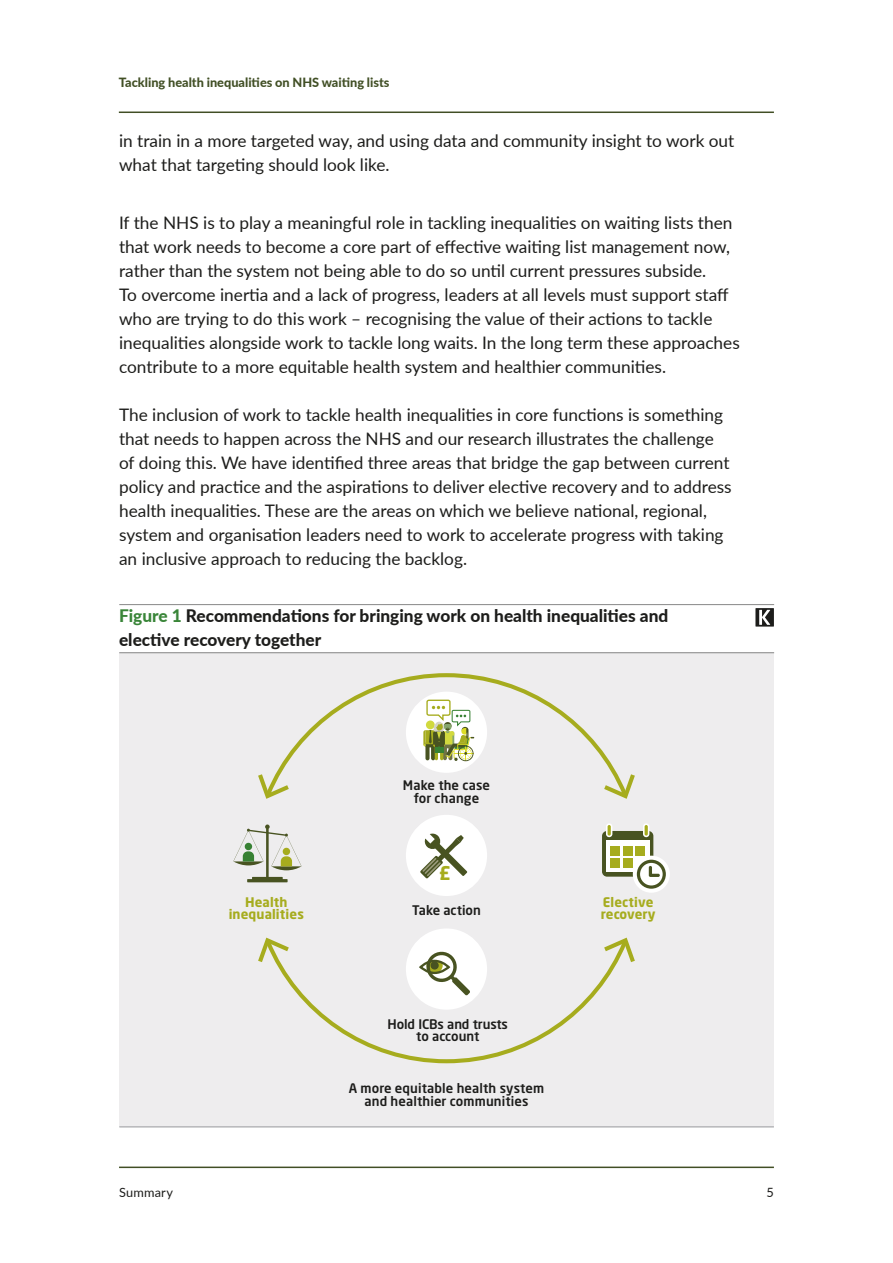
<style>
.page{position:relative;width:893px;height:1263px;background:#fff}
.page>*{position:absolute;margin:0;border:0;box-sizing:border-box;transform-origin:0 0}
.t1{font:700 18.75px "Neo Sans Std";color:#a6ac1e}
.t2{font:17.25px/24px "Lato";color:#1d1d1b}
.t3{font:800 17.25px/24px "Lato";color:#1d1d1b}
.t4{font:500 13.05px/12.6px "Neo Sans Std";letter-spacing:.01em;color:#1d1d1b;text-align:center}
.t5{font:700 13.05px/12.6px "Neo Sans Std";letter-spacing:.01em;color:#a6ac1e;text-align:center}
.t6{font:500 13.05px/12.6px "Neo Sans Std";letter-spacing:-.01em;color:#1d1d1b;text-align:center}
.t7{font:800 12.75px "Lato";color:#414f25}
.t8{font:12.75px "Lato";letter-spacing:.015em;color:#1d1d1b}
.s1{color:#398538}
</style>
<div class="page">
<hr style="left:119px;top:112px;width:655px;height:1px;background:#414f25">
<hr style="left:119px;top:1166px;width:655px;height:2px;background:#414f25">
<div style="left:119px;top:653px;width:655px;height:474px;background:#eeedee"></div>
<hr style="left:119px;top:604px;width:655px;height:1px;background:#878787">
<hr style="left:119px;top:652px;width:655px;height:1px;background:#878787">
<svg style="left:755px;top:608px;width:19px;height:19px"></svg>
<hr style="left:119px;top:1126px;width:655px;height:1px;background:#98999d">
<div style="left:406px;top:815px;width:81px;height:81px;background:#fff;border-radius:50%"></div>
<svg style="left:420px;top:833px;width:47px;height:45px"></svg>
<div style="left:406px;top:928px;width:81px;height:82px;background:#fff;border-radius:50%"></div>
<svg style="left:233px;top:824px;width:69px;height:58px"></svg>
<div style="left:283px;top:848px;width:7px;height:7px;background:#a6ac1e;border-radius:50%"></div>
<div style="left:602px;top:831px;width:51px;height:46px;background:#485321;border-radius:5px"></div>
<div style="left:606px;top:841px;width:44px;height:31px;background:#fff"></div>
<div style="left:610px;top:846px;width:10px;height:9px;background:#a6ac1e"></div>
<div style="left:623px;top:846px;width:9px;height:9px;background:#a6ac1e"></div>
<div style="left:635px;top:846px;width:10px;height:9px;background:#a6ac1e"></div>
<div style="left:610px;top:858px;width:10px;height:10px;background:#a6ac1e"></div>
<div style="left:623px;top:858px;width:9px;height:10px;background:#a6ac1e"></div>
<svg style="left:606px;top:823px;width:6px;height:14px"></svg>
<svg style="left:608px;top:825px;width:3px;height:10px"></svg>
<svg style="left:643px;top:823px;width:6px;height:14px"></svg>
<svg style="left:645px;top:825px;width:3px;height:10px"></svg>
<div style="left:633px;top:856px;width:37px;height:37px;background:#fff;border-radius:50%"></div>
<svg style="left:637px;top:860px;width:29px;height:29px"></svg>
<div style="left:640px;top:863px;width:23px;height:22px;background:#fff;border-radius:50%"></div>
<svg style="left:649px;top:866px;width:11px;height:11px"></svg>
<svg style="left:275px;top:673px;width:343px;height:101px"></svg>
<svg style="left:604px;top:774px;width:31px;height:25px"></svg>
<svg style="left:258px;top:774px;width:31px;height:25px"></svg>
<svg style="left:275px;top:938px;width:343px;height:126px"></svg>
<svg style="left:258px;top:937px;width:31px;height:25px"></svg>
<svg style="left:604px;top:937px;width:31px;height:25px"></svg>
<p class="t7" style="left:119px;top:73px;width:272px">Tackling health inequalities on NHS waiting lists</p>
<p class="t2" style="left:119px;top:128px;width:617px">in train in a more targeted way, and using data and community insight to work out what that targeting should look like.</p>
<p class="t2" style="left:119px;top:210px;width:622px">If the NHS is to play a meaningful role in tackling inequalities on waiting lists then that work needs to become a core part of effective waiting list management now, rather than the system not being able to do so until current pressures subside.<br>To overcome inertia and a lack of progress, leaders at all levels must support staff who are trying to do this work – recognising the value of their actions to tackle inequalities alongside work to tackle long waits. In the long term these approaches contribute to a more equitable health system and healthier communities.</p>
<p class="t2" style="left:119px;top:402px;width:614px">The inclusion of work to tackle health inequalities in core functions is something that needs to happen across the NHS and our research illustrates the challenge of doing this. We have identified three areas that bridge the gap between current policy and practice and the aspirations to deliver elective recovery and to address health inequalities. These are the areas on which we believe national, regional, system and organisation leaders need to work to accelerate progress with taking an inclusive approach to reducing the backlog.</p>
<p class="t3" style="left:119px;top:603px;width:551px"><span class="s1">Figure 1</span> Recommendations for bringing work on health inequalities and elective recovery together</p>
<p class="t4" style="left:403px;top:779px;width:89px">Make the case for change</p>
<p class="t1" style="left:439px;top:861px;width:14px">£</p>
<p class="t5" style="left:229px;top:895px;width:77px">Health inequalities</p>
<p class="t5" style="left:601px;top:895px;width:56px;text-align:left">Elective recovery</p>
<p class="t4" style="left:412px;top:903px;width:70px">Take action</p>
<p class="t6" style="left:387px;top:1017px;width:122px">Hold ICBs and trusts to account</p>
<p class="t4" style="left:349px;top:1081px;width:197px;line-height:13px">A more equitable health system and healthier communities</p>
<p class="t8" style="left:119px;top:1184px;width:55px">Summary</p>
<p class="t8" style="left:766px;top:1184px;width:9px">5</p>
</div>
